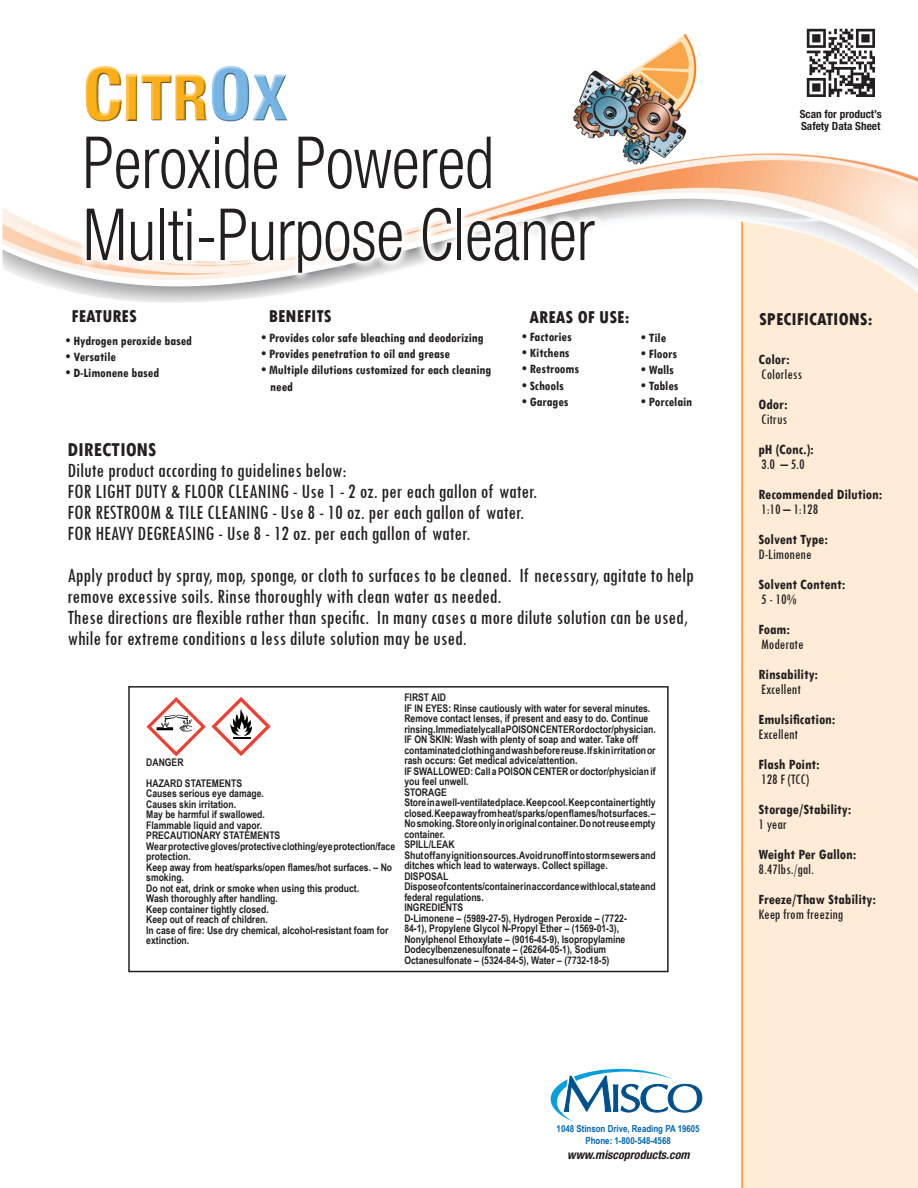
<style>
.page{position:relative;width:918px;height:1188px;background:#fff}
.page>*{position:absolute;margin:0;border:0;box-sizing:border-box;transform-origin:0 0}
.t1{font:300 condensed 72px "Helvetica Neue";color:#231f20;scale:.9 1}
.t2{font:800 condensed 64.5px "Helvetica Neue";color:#faaf18}
.t3{font:condensed 21px/21px "Tw Cen";color:#231f20}
.t4{font:700 condensed 21px "Tw Cen";color:#231f20}
.t5{font:800 condensed 18px "Tw Cen";color:#231f20}
.t6{font:700 condensed 15px/15px "Tw Cen";color:#231f20}
.t7{font:condensed 15px/15px "Tw Cen";color:#231f20}
.t8{font:700 condensed 13.5px "Tw Cen";color:#231f20}
.t9{font:italic 700 condensed 12px "Helvetica Neue";color:#231f20}
.t10{font:700 condensed 11.25px "Helvetica Neue";color:#231f20}
.t11{font:700 10.5px/10.5px "Arial Narrow";color:#231f20}
.t12{font:700 9.6px "Arial Narrow";color:#0166b3}
.s1{font-size:75px}
.s2{font-size:75px;color:#77b6e4}
.s3{color:#77b6e4}
.s4{font-weight:700}
.s5{font-weight:400}
</style>
<div class="page">
<img style="left:573px;top:34px;width:124px;height:119px">
<svg style="left:551px;top:1069px;width:151px;height:53px"></svg>
<div style="left:742px;top:196px;width:176px;height:992px;background:#feecd7"></div>
<hr style="left:741px;top:180px;width:2px;height:1008px;background:#f7931d">
<img style="left:2px;top:153px;width:916px;height:151px">
<div style="left:77px;top:127px;width:527px;height:155px;background:#fff"></div>
<svg style="left:89px;top:72px;width:199px;height:50px"></svg>
<img style="left:806px;top:28px;width:69px;height:69px">
<div style="left:128px;top:686px;width:541px;height:286px;border:2px solid #231f20"></div>
<svg style="left:146px;top:697px;width:125px;height:60px"></svg>
<h2 class="t2" style="left:83px;top:57px;width:207px"><span class="s1">C</span>ITR<span class="s2">O</span><span class="s3">X</span></h2>
<p class="t1" style="left:83px;top:121px;width:458px">Peroxide Powered</p>
<p class="t1" style="left:83px;top:193px;width:570px">Multi-Purpose Cleaner</p>
<p class="t5" style="left:72px;top:306px;width:67px">FEATURES</p>
<p class="t5" style="left:269px;top:306px;width:64px">BENEFITS</p>
<p class="t5" style="left:530px;top:307px;width:102px">AREAS OF USE:</p>
<p class="t8" style="left:66px;top:332px;width:128px">• Hydrogen peroxide based</p>
<p class="t8" style="left:66px;top:348px;width:52px">• Versatile</p>
<p class="t8" style="left:66px;top:365px;width:95px">• D-Limonene based</p>
<p class="t8" style="left:261px;top:330px;width:224px">• Provides color safe bleaching and deodorizing</p>
<p class="t8" style="left:261px;top:346px;width:190px">• Provides penetration to oil and grease</p>
<p class="t8" style="left:261px;top:362px;width:231px">• Multiple dilutions customized for each cleaning</p>
<p class="t8" style="left:270px;top:378px;width:24px">need</p>
<p class="t8" style="left:522px;top:329px;width:51px">• Factories</p>
<p class="t8" style="left:522px;top:345px;width:49px">• Kitchens</p>
<p class="t8" style="left:522px;top:361px;width:58px">• Restrooms</p>
<p class="t8" style="left:522px;top:377px;width:43px">• Schools</p>
<p class="t8" style="left:522px;top:393px;width:48px">• Garages</p>
<p class="t8" style="left:641px;top:329px;width:26px">• Tile</p>
<p class="t8" style="left:641px;top:346px;width:37px">• Floors</p>
<p class="t8" style="left:641px;top:362px;width:34px">• Walls</p>
<p class="t8" style="left:641px;top:378px;width:39px">• Tables</p>
<p class="t8" style="left:641px;top:394px;width:52px">• Porcelain</p>
<p class="t4" style="left:68px;top:437px;width:90px">DIRECTIONS</p>
<p class="t3" style="left:68px;top:459px;width:280px">Dilute product according to guidelines below:</p>
<p class="t3" style="left:68px;top:480px;width:471px">FOR LIGHT DUTY &amp; FLOOR CLEANING - Use 1 - 2 oz. per each gallon of water.</p>
<p class="t3" style="left:68px;top:501px;width:458px">FOR RESTROOM &amp; TILE CLEANING - Use 8 - 10 oz. per each gallon of water.</p>
<p class="t3" style="left:68px;top:522px;width:404px">FOR HEAVY DEGREASING - Use 8 - 12 oz. per each gallon of water.</p>
<p class="t3" style="left:68px;top:564px;width:628px">Apply product by spray, mop, sponge, or cloth to surfaces to be cleaned. If necessary, agitate to help remove excessive soils. Rinse thoroughly with clean water as needed.</p>
<p class="t3" style="left:68px;top:606px;width:622px">These directions are flexible rather than specific. In many cases a more dilute solution can be used, while for extreme conditions a less dilute solution may be used.</p>
<p class="t11" style="left:146px;top:751px;width:97px;line-height:21px">DANGER<br>HAZARD STATEMENTS</p>
<p class="t11" style="left:146px;top:788px;width:250px">Causes serious eye damage.<br>Causes skin irritation.<br>May be harmful if swallowed.<br>Flammable liquid and vapor.<br>PRECAUTIONARY STATEMENTS<br>Wear protective gloves/protective clothing/eye protection/face protection.<br>Keep away from heat/sparks/open flames/hot surfaces. – No smoking.<br>Do not eat, drink or smoke when using this product.<br>Wash thoroughly after handling.<br>Keep container tightly closed.<br>Keep out of reach of children.<br>In case of fire: Use dry chemical, alcohol-resistant foam for extinction.</p>
<p class="t11" style="left:404px;top:692px;width:253px">FIRST AID<br>IF IN EYES: Rinse cautiously with water for several minutes.<br>Remove contact lenses, if present and easy to do. Continue rinsing. Immediately call a POISON CENTER or doctor/physician.<br>IF ON SKIN: Wash with plenty of soap and water. Take off contaminated clothing and wash before reuse. If skin irritation or rash occurs: Get medical advice/attention.<br>IF SWALLOWED: Call a POISON CENTER or doctor/physician if you feel unwell.<br>STORAGE<br>Store in a well-ventilated place. Keep cool. Keep container tightly closed. Keep away from heat/sparks/open flames/hot surfaces. – No smoking. Store only in original container. Do not reuse empty container.<br>SPILL/LEAK<br>Shut off any ignition sources. Avoid runoff into storm sewers and ditches which lead to waterways. Collect spillage.<br>DISPOSAL<br>Dispose of contents/container in accordance with local, state and federal regulations.<br>INGREDIENTS<br>D-Limonene – (5989-27-5), Hydrogen Peroxide – (7722-<br>84-1), Propylene Glycol N-Propyl Ether – (1569-01-3), Nonylphenol Ethoxylate – (9016-45-9), Isopropylamine Dodecylbenzenesulfonate – (26264-05-1), Sodium Octanesulfonate – (5324-84-5), Water – (7732-18-5)</p>
<p class="t10" style="left:800px;top:108px;width:83px">Scan for product’s</p>
<p class="t10" style="left:801px;top:119px;width:81px">Safety Data Sheet</p>
<p class="t5" style="left:759px;top:308px;width:115px">SPECIFICATIONS:</p>
<p class="t7" style="left:759px;top:351px;width:45px"><span class="s4">Color:<br></span>Colorless</p>
<p class="t7" style="left:759px;top:396px;width:30px"><span class="s4">Odor:<br></span>Citrus</p>
<p class="t6" style="left:759px;top:441px;width:57px">pH (Conc.):<br><span class="s5">3.0 – 5.0</span></p>
<p class="t6" style="left:759px;top:486px;width:125px">Recommended Dilution:<br><span class="s5">1:10 – 1:128</span></p>
<p class="t6" style="left:759px;top:531px;width:71px">Solvent Type:</p>
<p class="t7" style="left:759px;top:546px;width:55px">D-Limonene</p>
<p class="t6" style="left:759px;top:576px;width:88px">Solvent Content:<br><span class="s5">5 - 10%</span></p>
<p class="t7" style="left:759px;top:621px;width:47px"><span class="s4">Foam:<br></span>Moderate</p>
<p class="t6" style="left:759px;top:666px;width:61px">Rinsability:<br><span class="s5">Excellent</span></p>
<p class="t6" style="left:759px;top:711px;width:78px">Emulsification:</p>
<p class="t7" style="left:759px;top:726px;width:41px">Excellent</p>
<p class="t6" style="left:759px;top:756px;width:63px">Flash Point:<br><span class="s5">128 F (TCC)</span></p>
<p class="t6" style="left:759px;top:801px;width:94px">Storage/Stability:<br><span class="s5">1 year</span></p>
<p class="t6" style="left:759px;top:846px;width:99px">Weight Per Gallon:<br><span class="s5">8.47lbs./gal.</span></p>
<p class="t6" style="left:759px;top:891px;width:119px">Freeze/Thaw Stability:<br><span class="s5">Keep from freezing</span></p>
<p class="t12" style="left:557px;top:1121px;width:145px">1048 Stinson Drive, Reading PA 19605</p>
<p class="t12" style="left:585px;top:1133px;width:87px">Phone: 1-800-548-4568</p>
<p class="t9" style="left:567px;top:1148px;width:124px">www.miscoproducts.com</p>
</div>
